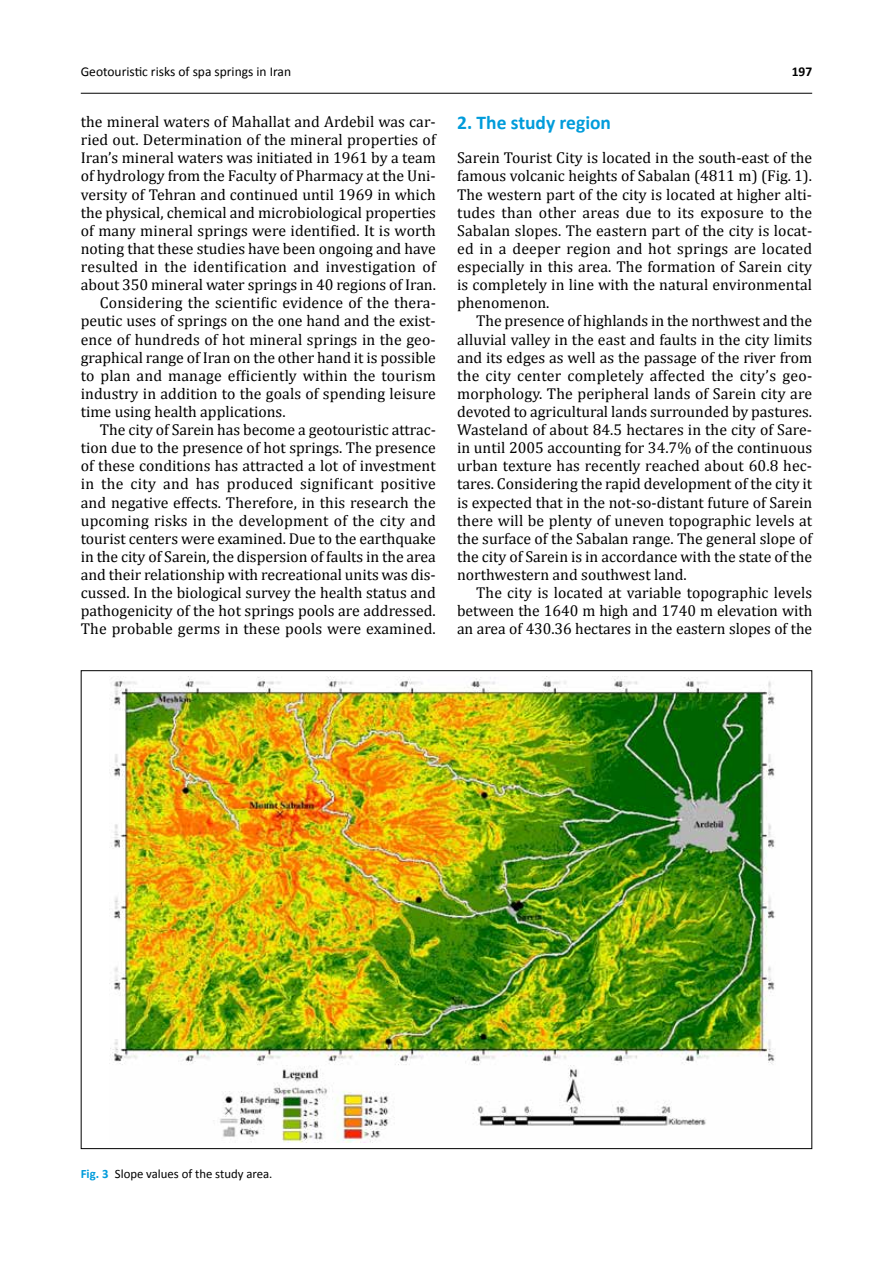
<style>
.page{position:relative;width:893px;height:1263px;background:#fff}
.page>*{position:absolute;margin:0;border:0;box-sizing:border-box;transform-origin:0 0}
.t1{font:700 19.5px "Calibri";color:#009cdb}
.t2{font:15.75px/18.1px "Cambria";color:#000;text-align:justify}
.t3{font:15.75px "Cambria";letter-spacing:.02em;color:#000}
.t4{font:13.5px "Calibri";color:#000}
.t5{font:700 13.5px "Calibri";color:#000}
.t6{font:12.75px "Calibri";color:#000}
.s1{font-weight:700;color:#009cdb}
</style>
<div class="page">
<hr style="left:81px;top:93px;width:731px;height:1px;background:#000">
<img style="left:110px;top:676px;width:666px;height:466px">
<p class="t4" style="left:81px;top:63px;width:212px">Geotouristic risks of spa springs in Iran</p>
<p class="t5" style="left:792px;top:63px;width:22px">197</p>
<p class="t2" style="left:81px;top:113px;width:357px">the mineral waters of Mahallat and Ardebil was car-</p>
<p class="t2" style="left:81px;top:131px;width:357px">ried out. Determination of the mineral properties of</p>
<p class="t2" style="left:81px;top:149px;width:357px">Iran’s mineral waters was initiated in 1961 by a team</p>
<p class="t2" style="left:81px;top:167px;width:357px">of hydrology from the Faculty of Pharmacy at the Uni-</p>
<p class="t2" style="left:81px;top:185px;width:356px">versity of Tehran and continued until 1969 in which</p>
<p class="t2" style="left:81px;top:203px;width:357px">the physical, chemical and microbiological properties</p>
<p class="t2" style="left:81px;top:221px;width:357px">of many mineral springs were identified. It is worth</p>
<p class="t2" style="left:81px;top:239px;width:357px">noting that these studies have been ongoing and have</p>
<p class="t3" style="left:81px;top:257px;width:357px">resulted in the identification and investigation of</p>
<p class="t2" style="left:81px;top:276px;width:357px">about 350 mineral water springs in 40 regions of Iran.</p>
<p class="t2" style="left:100px;top:294px;width:338px">Considering the scientific evidence of the thera-</p>
<p class="t2" style="left:81px;top:312px;width:357px">peutic uses of springs on the one hand and the exist-</p>
<p class="t2" style="left:81px;top:330px;width:356px">ence of hundreds of hot mineral springs in the geo-</p>
<p class="t2" style="left:81px;top:348px;width:357px">graphical range of Iran on the other hand it is possible</p>
<p class="t2" style="left:81px;top:366px;width:357px">to plan and manage efficiently within the tourism</p>
<p class="t2" style="left:81px;top:384px;width:357px">industry in addition to the goals of spending leisure</p>
<p class="t2" style="left:81px;top:402px;width:206px">time using health applications.</p>
<p class="t2" style="left:100px;top:421px;width:337px">The city of Sarein has become a geotouristic attrac-</p>
<p class="t2" style="left:81px;top:439px;width:357px">tion due to the presence of hot springs. The presence</p>
<p class="t2" style="left:81px;top:457px;width:356px">of these conditions has attracted a lot of investment</p>
<p class="t3" style="left:81px;top:475px;width:356px">in the city and has produced significant positive</p>
<p class="t2" style="left:81px;top:493px;width:356px">and negative effects. Therefore, in this research the</p>
<p class="t2" style="left:81px;top:511px;width:357px">upcoming risks in the development of the city and</p>
<p class="t2" style="left:81px;top:529px;width:357px">tourist centers were examined. Due to the earthquake</p>
<p class="t2" style="left:81px;top:547px;width:356px">in the city of Sarein, the dispersion of faults in the area</p>
<p class="t2" style="left:81px;top:565px;width:356px">and their relationship with recreational units was dis-</p>
<p class="t2" style="left:81px;top:584px;width:357px">cussed. In the biological survey the health status and</p>
<p class="t2" style="left:81px;top:602px;width:357px">pathogenicity of the hot springs pools are addressed.</p>
<p class="t2" style="left:81px;top:620px;width:356px">The probable germs in these pools were examined.</p>
<p class="t1" style="left:457px;top:110px;width:155px">2. The study region</p>
<p class="t2" style="left:457px;top:149px;width:357px">Sarein Tourist City is located in the south-east of the famous volcanic heights of Sabalan (4811 m) (Fig. 1).<br>The western part of the city is located at higher alti&shy;tudes than other areas due to its exposure to the Sabalan slopes. The eastern part of the city is locat&shy;ed in a deeper region and hot springs are located especially in this area. The formation of Sarein city is completely in line with the natural environmental phenomenon.</p>
<p class="t2" style="left:457px;top:312px;width:357px;text-indent:19px">The presence of highlands in the northwest and the alluvial valley in the east and faults in the city limits and its edges as well as the passage of the river from the city center completely affected the city’s geo&shy;morphology. The peripheral lands of Sarein city are devoted to agricultural lands surrounded by pastures.<br>Wasteland of about 84.5 hectares in the city of Sare&shy;in until 2005 accounting for 34.7% of the continuous urban texture has recently reached about 60.8 hec&shy;tares. Considering the rapid development of the city it is expected that in the not-so-distant future of Sarein there will be plenty of uneven topographic levels at the surface of the Sabalan range. The general slope of the city of Sarein is in accordance with the state of the northwestern and southwest land.</p>
<p class="t2" style="left:457px;top:583px;width:357px;text-indent:19px">The city is located at variable topographic levels between the 1640 m high and 1740 m elevation with an area of 430.36 hectares in the eastern slopes of the</p>
<p class="t6" style="left:81px;top:1165px;width:193px"><span class="s1">Fig. 3</span> Slope values of the study area.</p>
</div>
